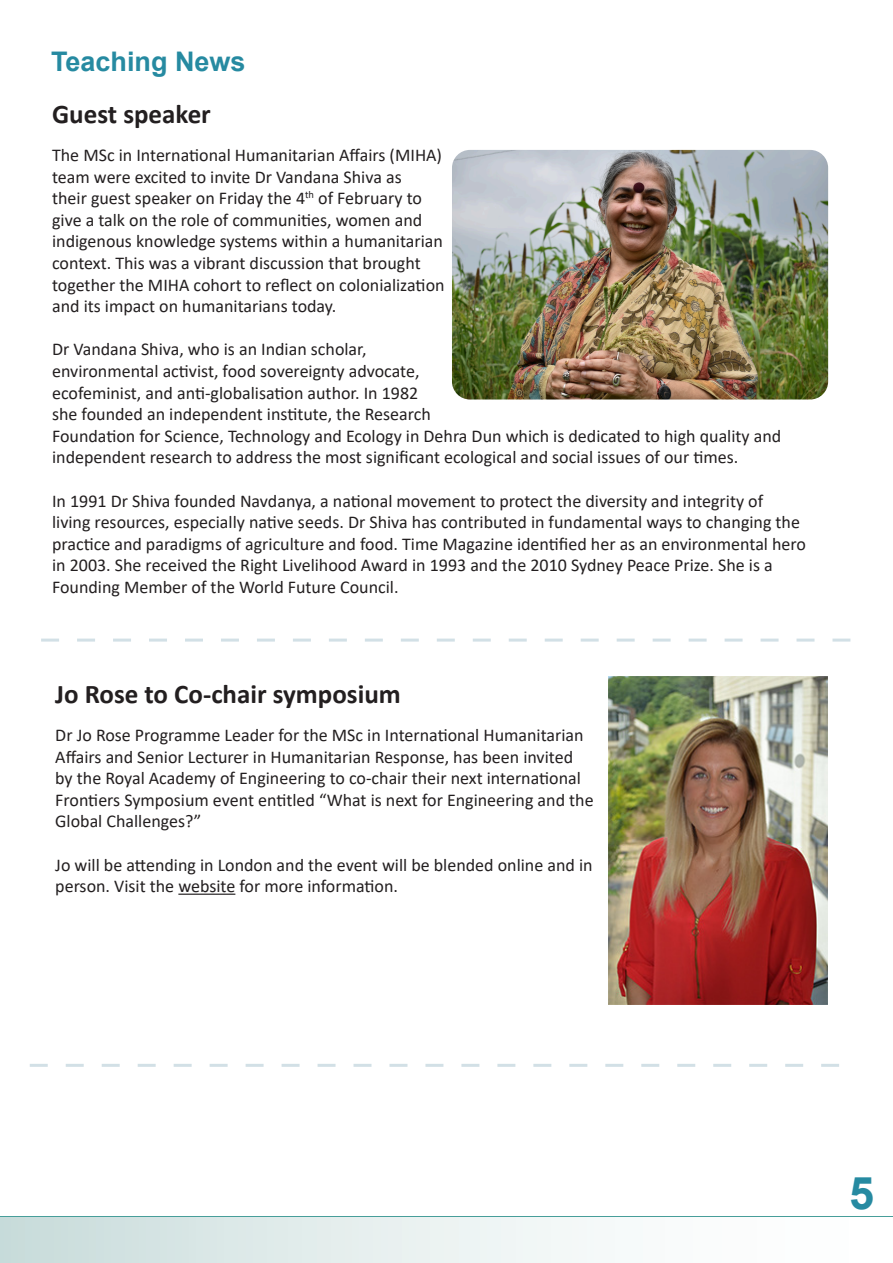
<style>
.page{position:relative;width:893px;height:1263px;background:#fff}
.page>*{position:absolute;margin:0;border:0;box-sizing:border-box;transform-origin:0 0}
.t1{font:700 45px "Arial";color:#268aa1}
.t2{font:700 27px "Calibri";color:#231f20}
.Section_Headers{font:700 27px "Arial";color:#268aa1}
.t3{font:18px/21.6px "Calibri";color:#231f20}
</style>
<div class="page">
<div style="left:0;top:1216px;width:893px;height:5px;background:#479e9a"></div>
<div style="left:0;top:1217px;width:893px;height:46px;background:linear-gradient(to right,#ccdedd,#fff)"></div>
<img style="left:452px;top:150px;width:376px;height:249px">
<svg style="left:41px;top:639px;width:809px;height:3px"></svg>
<hr style="left:178px;top:893px;width:57px;height:2px;background:#231f20">
<img style="left:608px;top:676px;width:219px;height:329px">
<svg style="left:30px;top:1064px;width:809px;height:3px"></svg>
<p class="Section_Headers" style="left:51px;top:43px;width:196px">Teaching News</p>
<p class="t2" style="left:52px;top:95px;width:160px">Guest speaker</p>
<p class="t3" style="left:52px;top:144px;width:394px">The MSc in International Humanitarian Affairs (MIHA) team were excited to invite Dr Vandana Shiva as<br>their guest speaker on Friday the 4<sup>th</sup> of February to give a talk on the role of communities, women and indigenous knowledge systems within a humanitarian context. This was a vibrant discussion that brought together the MIHA cohort to reflect on colonialization and its impact on humanitarians today.</p>
<p class="t3" style="left:52px;top:338px;width:731px">Dr Vandana Shiva, who is an Indian scholar,<br>environmental activist, food sovereignty advocate,<br>ecofeminist, and anti-globalisation author. In 1982<br>she founded an independent institute, the Research<br>Foundation for Science, Technology and Ecology in Dehra Dun which is dedicated to high quality and independent research to address the most significant ecological and social issues of our times.</p>
<p class="t3" style="left:52px;top:489px;width:755px">In 1991 Dr Shiva founded Navdanya, a national movement to protect the diversity and integrity of living resources, especially native seeds. Dr Shiva has contributed in fundamental ways to changing the practice and paradigms of agriculture and food. Time Magazine identified her as an environmental hero in 2003. She received the Right Livelihood Award in 1993 and the 2010 Sydney Peace Prize. She is a Founding Member of the World Future Council.</p>
<p class="t2" style="left:55px;top:675px;width:347px">Jo Rose to Co-chair symposium</p>
<p class="t3" style="left:55px;top:724px;width:540px">Dr Jo Rose Programme Leader for the MSc in International Humanitarian Affairs and Senior Lecturer in Humanitarian Response, has been invited by the Royal Academy of Engineering to co-chair their next international Frontiers Symposium event entitled “What is next for Engineering and the Global Challenges?”</p>
<p class="t3" style="left:55px;top:853px;width:539px">Jo will be attending in London and the event will be blended online and in person. Visit the website for more information.</p>
<h1 class="t1" style="left:849px;top:1162px;width:27px">5</h1>
</div>
